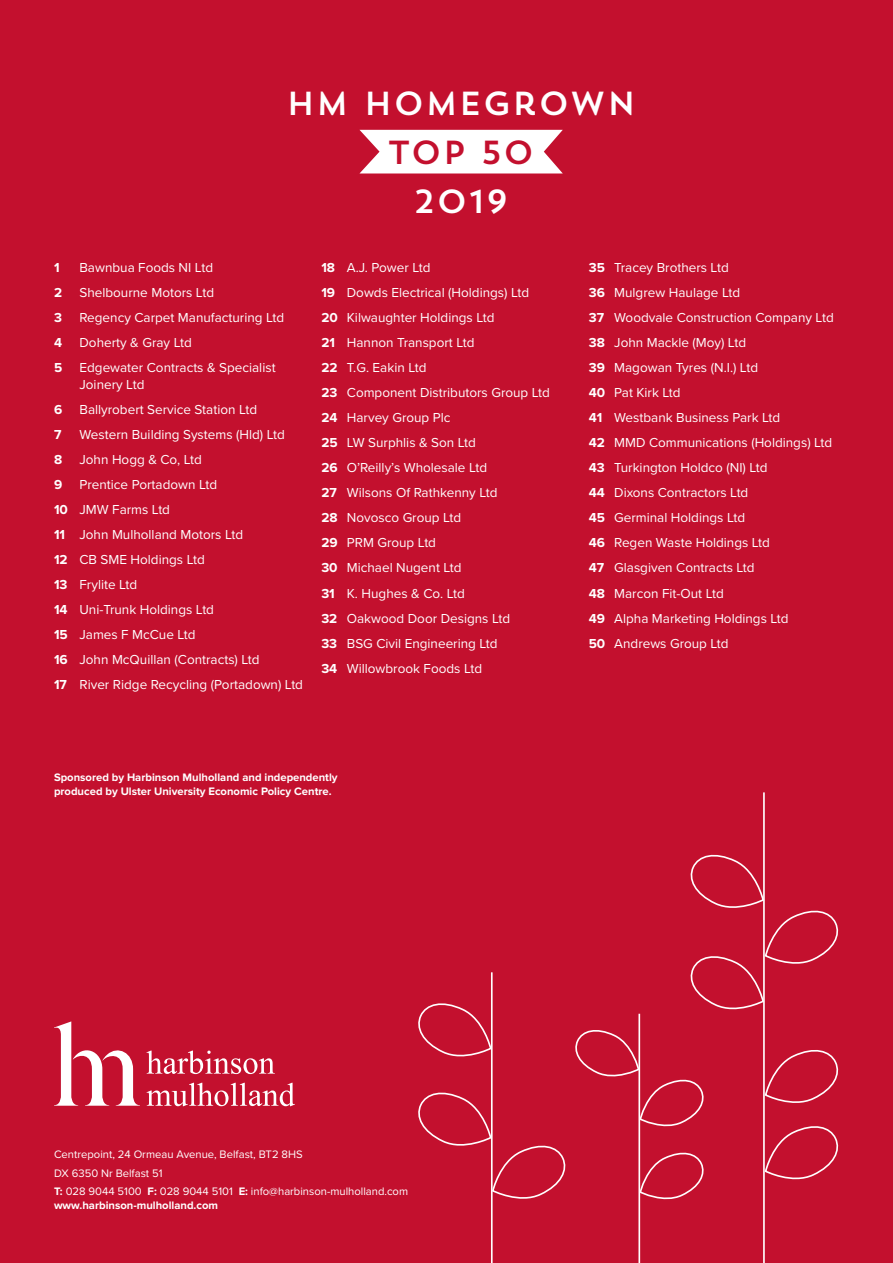
<style>
.page{position:relative;width:893px;height:1263px;background:#c3102e}
.page>*{position:absolute;margin:0;border:0;box-sizing:border-box;transform-origin:0 0}
.t1{font:33.15px "Trend Sans One";letter-spacing:.01em;color:#fff}
.t2{font:33.15px "Trend Sans One";color:#c3102e}
.t3{font:13.5px/16.5px "Proxima Nova";color:#fff}
.t4{font:700 13.5px "Proxima Nova";color:#fff}
.t5{font:700 11.25px "Proxima Nova";color:#fff}
.t6{font:11.25px "Proxima Nova";color:#fff}
.s1{font-weight:700}
</style>
<div class="page">
<hr style="left:763px;top:792px;width:2px;height:471px;background:#fff">
<hr style="left:638px;top:1014px;width:2px;height:249px;background:#fff">
<svg style="left:418px;top:851px;width:421px;height:353px"></svg>
<hr style="left:491px;top:972px;width:2px;height:291px;background:#fff">
<svg style="left:146px;top:1050px;width:129px;height:24px"></svg>
<svg style="left:147px;top:1083px;width:148px;height:23px"></svg>
<svg style="left:54px;top:1021px;width:86px;height:85px"></svg>
<svg style="left:359px;top:130px;width:204px;height:43px;background:#f8e6e9"></svg>
<p class="t1" style="left:286px;top:82px;width:352px">HM HOMEGrOWN</p>
<p class="t2" style="left:388px;top:131px;width:148px">TOP 50</p>
<p class="t1" style="left:413px;top:180px;width:98px">2019</p>
<p class="t4" style="left:54px;top:260px;width:7px">1</p>
<p class="t3" style="left:80px;top:259px;width:135px">Bawnbua Foods NI Ltd</p>
<p class="t4" style="left:54px;top:285px;width:10px">2</p>
<p class="t3" style="left:80px;top:284px;width:136px">Shelbourne Motors Ltd</p>
<p class="t4" style="left:54px;top:310px;width:9px">3</p>
<p class="t3" style="left:80px;top:309px;width:206px">Regency Carpet Manufacturing Ltd</p>
<p class="t4" style="left:54px;top:335px;width:10px">4</p>
<p class="t3" style="left:80px;top:334px;width:114px">Doherty &amp; Gray Ltd</p>
<p class="t4" style="left:54px;top:360px;width:10px">5</p>
<p class="t3" style="left:80px;top:359px;width:198px">Edgewater Contracts &amp; Specialist<br>Joinery Ltd</p>
<p class="t4" style="left:54px;top:402px;width:10px">6</p>
<p class="t3" style="left:80px;top:401px;width:179px">Ballyrobert Service Station Ltd</p>
<p class="t4" style="left:54px;top:427px;width:9px">7</p>
<p class="t3" style="left:80px;top:426px;width:207px">Western Building Systems (Hld) Ltd</p>
<p class="t4" style="left:54px;top:452px;width:10px">8</p>
<p class="t3" style="left:80px;top:451px;width:124px">John Hogg &amp; Co, Ltd</p>
<p class="t4" style="left:54px;top:477px;width:10px">9</p>
<p class="t3" style="left:80px;top:476px;width:139px">Prentice Portadown Ltd</p>
<p class="t3" style="left:54px;top:501px;width:118px"><span class="s1">10</span> JMW Farms Ltd</p>
<p class="t3" style="left:54px;top:526px;width:191px"><span class="s1">11</span> John Mulholland Motors Ltd</p>
<p class="t3" style="left:54px;top:551px;width:152px"><span class="s1">12</span> CB SME Holdings Ltd</p>
<p class="t3" style="left:54px;top:576px;width:85px"><span class="s1">13</span> Frylite Ltd</p>
<p class="t3" style="left:54px;top:601px;width:162px"><span class="s1">14</span> Uni-Trunk Holdings Ltd</p>
<p class="t3" style="left:54px;top:626px;width:143px"><span class="s1">15</span> James F McCue Ltd</p>
<p class="t3" style="left:54px;top:651px;width:207px"><span class="s1">16</span> John McQuillan (Contracts) Ltd</p>
<p class="t3" style="left:54px;top:676px;width:251px"><span class="s1">17</span> River Ridge Recycling (Portadown) Ltd</p>
<p class="t3" style="left:321px;top:259px;width:111px"><span class="s1">18</span> A.J. Power Ltd</p>
<p class="t3" style="left:321px;top:284px;width:209px"><span class="s1">19</span> Dowds Electrical (Holdings) Ltd</p>
<p class="t3" style="left:321px;top:309px;width:175px"><span class="s1">20</span> Kilwaughter Holdings Ltd</p>
<p class="t3" style="left:321px;top:334px;width:155px"><span class="s1">21</span> Hannon Transport Ltd</p>
<p class="t3" style="left:321px;top:359px;width:107px"><span class="s1">22</span> T.G. Eakin Ltd</p>
<p class="t3" style="left:321px;top:384px;width:230px"><span class="s1">23</span> Component Distributors Group Ltd</p>
<p class="t3" style="left:321px;top:409px;width:131px"><span class="s1">24</span> Harvey Group Plc</p>
<p class="t3" style="left:321px;top:434px;width:156px"><span class="s1">25</span> LW Surphlis &amp; Son Ltd</p>
<p class="t3" style="left:321px;top:459px;width:167px"><span class="s1">26</span> O’Reilly’s Wholesale Ltd</p>
<p class="t3" style="left:321px;top:484px;width:178px"><span class="s1">27</span> Wilsons Of Rathkenny Ltd</p>
<p class="t3" style="left:321px;top:509px;width:141px"><span class="s1">28</span> Novosco Group Ltd</p>
<p class="t3" style="left:321px;top:534px;width:116px"><span class="s1">29</span> PRM Group Ltd</p>
<p class="t3" style="left:321px;top:559px;width:142px"><span class="s1">30</span> Michael Nugent Ltd</p>
<p class="t3" style="left:321px;top:584px;width:145px"><span class="s1">31</span> K. Hughes &amp; Co. Ltd</p>
<p class="t3" style="left:321px;top:609px;width:190px"><span class="s1">32</span> Oakwood Door Designs Ltd</p>
<p class="t3" style="left:321px;top:634px;width:178px"><span class="s1">33</span> BSG Civil Engineering Ltd</p>
<p class="t3" style="left:321px;top:659px;width:162px"><span class="s1">34</span> Willowbrook Foods Ltd</p>
<p class="t5" style="left:54px;top:771px;width:285px">Sponsored by Harbinson Mulholland and independently</p>
<p class="t5" style="left:54px;top:785px;width:279px">produced by Ulster University Economic Policy Centre.</p>
<p class="t3" style="left:589px;top:259px;width:142px"><span class="s1">35</span> Tracey Brothers Ltd</p>
<p class="t3" style="left:589px;top:284px;width:153px"><span class="s1">36</span> Mulgrew Haulage Ltd</p>
<p class="t3" style="left:589px;top:309px;width:247px"><span class="s1">37</span> Woodvale Construction Company Ltd</p>
<p class="t3" style="left:589px;top:334px;width:159px"><span class="s1">38</span> John Mackle (Moy) Ltd</p>
<p class="t3" style="left:589px;top:359px;width:171px"><span class="s1">39</span> Magowan Tyres (N.I.) Ltd</p>
<p class="t3" style="left:589px;top:384px;width:93px"><span class="s1">40</span> Pat Kirk Ltd</p>
<p class="t3" style="left:589px;top:409px;width:193px"><span class="s1">41</span> Westbank Business Park Ltd</p>
<p class="t3" style="left:589px;top:434px;width:245px"><span class="s1">42</span> MMD Communications (Holdings) Ltd</p>
<p class="t3" style="left:589px;top:459px;width:180px"><span class="s1">43</span> Turkington Holdco (NI) Ltd</p>
<p class="t3" style="left:589px;top:484px;width:161px"><span class="s1">44</span> Dixons Contractors Ltd</p>
<p class="t3" style="left:589px;top:509px;width:158px"><span class="s1">45</span> Germinal Holdings Ltd</p>
<p class="t3" style="left:589px;top:534px;width:183px"><span class="s1">46</span> Regen Waste Holdings Ltd</p>
<p class="t3" style="left:589px;top:559px;width:167px"><span class="s1">47</span> Glasgiven Contracts Ltd</p>
<p class="t3" style="left:589px;top:584px;width:137px"><span class="s1">48</span> Marcon Fit-Out Ltd</p>
<p class="t3" style="left:589px;top:609px;width:201px"><span class="s1">49</span> Alpha Marketing Holdings Ltd</p>
<p class="t3" style="left:589px;top:634px;width:141px"><span class="s1">50</span> Andrews Group Ltd</p>
<p class="t6" style="left:54px;top:1146px;width:250px">Centrepoint, 24 Ormeau Avenue, Belfast, BT2 8HS</p>
<p class="t6" style="left:54px;top:1164px;width:110px">DX 6350 Nr Belfast 51</p>
<p class="t6" style="left:54px;top:1183px;width:356px"><span class="s1">T:</span> 028 9044 5100 <span class="s1">F:</span> 028 9044 5101 <span class="s1">E:</span> info@harbinson-mulholland.com</p>
<p class="t5" style="left:54px;top:1199px;width:166px">www.harbinson-mulholland.com</p>
</div>
